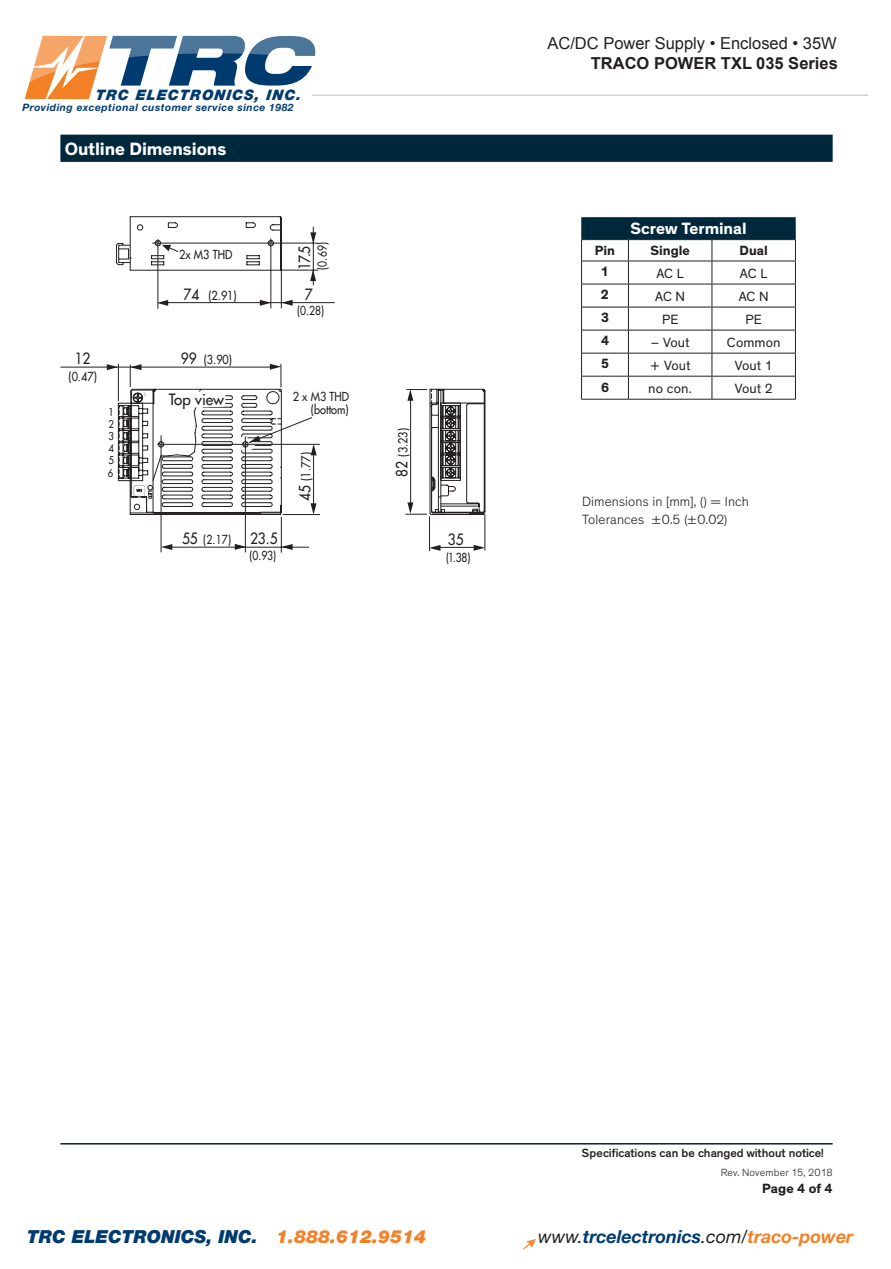
<style>
.page{position:relative;width:891px;height:1269px;background:#fff}
.page>*{position:absolute;margin:0;border:0;box-sizing:border-box;transform-origin:0 0}
.t1{font:700 18.15px "Theinhardt";letter-spacing:-.005em;color:#fff}
.t2{font:italic 700 18px "Helvetica Neue LT Std";color:#003b70}
.t3{font:italic 900 18px "Helvetica Neue LT Std";color:#003b70}
.t4{font:700 16.65px "Theinhardt";color:#fff}
.t5{font:16.5px "Arial";color:#231f20}
.t6{font:700 16.5px "Arial";color:#231f20}
.t7{font:15.15px "Futura";color:#231f20;scale:.9 1}
.t8{font:15.15px "Futura";color:#231f20}
.t9{font:italic 900 14.4px "Helvetica Neue LT Std";letter-spacing:.07em;color:#003b70}
.t10{font:13.65px "Theinhardt";letter-spacing:.01em;color:#231f20}
.t11{font:300 13.65px/17.4px "Theinhardt";letter-spacing:.01em;color:#231f20}
.t12{font:700 13.65px "Theinhardt";letter-spacing:.005em;color:#231f20}
.t13{font:12.15px/12.5px "Futura";color:#231f20;text-align:right;scale:.9 1}
.t14{font:500 12.15px "Theinhardt";color:#231f20}
.t15{font:12.15px "Futura";color:#231f20;scale:.85 1}
.t16{font:300 10.65px "Theinhardt";letter-spacing:.015em;color:#231f20}
.t17{font:10.65px/12.3px "Futura";color:#231f20;text-align:justify;scale:.9 1}
.t18{font:italic 700 10.2px "Helvetica Neue LT Std";letter-spacing:.05em;color:#003b70}
.s1{font-size:15.15px}
.s2{color:#f48026}
.s3{font-weight:400;color:#231f20}
</style>
<div class="page">
<hr style="left:312px;top:94px;width:556px;height:2px;background:#d3d0ce">
<svg style="left:24px;top:35px;width:294px;height:65px"></svg>
<svg style="left:523px;top:1239px;width:13px;height:11px"></svg>
<hr style="left:60px;top:1143px;width:773px;height:2px;background:#00243a">
<div style="left:60px;top:135px;width:773px;height:27px;background:#00283c"></div>
<hr style="left:581px;top:239px;width:47px;height:1px;background:#231f20">
<hr style="left:628px;top:239px;width:84px;height:1px;background:#231f20">
<hr style="left:712px;top:239px;width:84px;height:1px;background:#231f20">
<hr style="left:581px;top:261px;width:47px;height:1px;background:#231f20">
<hr style="left:628px;top:261px;width:84px;height:1px;background:#231f20">
<hr style="left:712px;top:261px;width:84px;height:1px;background:#231f20">
<hr style="left:581px;top:284px;width:47px;height:1px;background:#231f20">
<hr style="left:628px;top:284px;width:84px;height:1px;background:#231f20">
<hr style="left:712px;top:284px;width:84px;height:1px;background:#231f20">
<hr style="left:581px;top:307px;width:47px;height:1px;background:#231f20">
<hr style="left:628px;top:307px;width:84px;height:1px;background:#231f20">
<hr style="left:712px;top:307px;width:84px;height:1px;background:#231f20">
<hr style="left:581px;top:330px;width:47px;height:1px;background:#231f20">
<hr style="left:628px;top:330px;width:84px;height:1px;background:#231f20">
<hr style="left:712px;top:330px;width:84px;height:1px;background:#231f20">
<hr style="left:581px;top:353px;width:47px;height:1px;background:#231f20">
<hr style="left:628px;top:353px;width:84px;height:1px;background:#231f20">
<hr style="left:712px;top:353px;width:84px;height:1px;background:#231f20">
<hr style="left:581px;top:376px;width:47px;height:1px;background:#231f20">
<svg style="left:581px;top:240px;width:1px;height:159px"></svg>
<hr style="left:628px;top:376px;width:84px;height:1px;background:#231f20">
<svg style="left:628px;top:240px;width:1px;height:159px"></svg>
<hr style="left:712px;top:376px;width:84px;height:1px;background:#231f20">
<svg style="left:712px;top:240px;width:1px;height:159px"></svg>
<svg style="left:795px;top:240px;width:1px;height:159px"></svg>
<hr style="left:581px;top:399px;width:47px;height:1px;background:#231f20">
<hr style="left:628px;top:399px;width:84px;height:1px;background:#231f20">
<hr style="left:712px;top:399px;width:84px;height:1px;background:#231f20">
<div style="left:581px;top:217px;width:215px;height:22px;background:#00283c"></div>
<svg style="left:461px;top:388px;width:25px;height:126px"></svg>
<hr style="left:60px;top:367px;width:213px;height:1px;background:#231f20">
<hr style="left:485px;top:514px;width:1px;height:37px;background:#231f20">
<hr style="left:429px;top:516px;width:1px;height:35px;background:#231f20">
<svg style="left:474px;top:545px;width:11px;height:6px"></svg>
<svg style="left:430px;top:545px;width:11px;height:6px"></svg>
<hr style="left:437px;top:547px;width:46px;height:1px;background:#231f20">
<svg style="left:160px;top:515px;width:160px;height:38px"></svg>
<svg style="left:107px;top:216px;width:354px;height:299px"></svg>
<p class="t9" style="left:95px;top:86px;width:209px">TRC ELECTRONICS, INC.</p>
<p class="t18" style="left:22px;top:101px;width:273px">Providing exceptional customer service since 1982</p>
<p class="t1" style="left:65px;top:137px;width:163px">Outline Dimensions</p>
<p class="t13" style="left:179px;top:248px;width:61px">2x M3 THD</p>
<p class="t7" style="left:295px;top:270px;width:28px;rotate:-90deg">17.5</p>
<p class="t15" style="left:315px;top:270px;width:34px;rotate:-90deg">(0.69)</p>
<p class="t13" style="left:184px;top:289px;width:61px"><span class="s1">74</span> (2.91)</p>
<p class="t7" style="left:305px;top:285px;width:10px">7</p>
<p class="t15" style="left:297px;top:303px;width:33px">(0.28)</p>
<p class="t7" style="left:75px;top:349px;width:19px">12</p>
<p class="t7" style="left:181px;top:349px;width:19px">99</p>
<p class="t13" style="left:68px;top:370px;width:33px">(0.47)</p>
<p class="t13" style="left:204px;top:353px;width:33px">(3.90)</p>
<p class="t17" style="left:109px;top:406px;width:8px">1</p>
<p class="t17" style="left:108px;top:442px;width:8px">4<br>5<br>6</p>
<p class="t17" style="left:109px;top:418px;width:8px">2</p>
<p class="t17" style="left:109px;top:430px;width:8px">3</p>
<p class="t8" style="left:169px;top:390px;width:57px">Top view</p>
<p class="t15" style="left:182px;top:532px;width:59px"><span class="s1">55</span> (2.17)</p>
<p class="t7" style="left:250px;top:529px;width:32px">23.5</p>
<p class="t15" style="left:249px;top:548px;width:33px">(0.93)</p>
<p class="t13" style="left:293px;top:391px;width:64px">2 x M3 THD (bottom)</p>
<p class="t13" style="left:300px;top:501px;width:56px;rotate:-90deg"><span class="s1">45</span> (1.77)</p>
<p class="t13" style="left:397px;top:457px;width:33px;rotate:-90deg">(3.23)</p>
<p class="t7" style="left:393px;top:477px;width:19px;rotate:-90deg">82</p>
<p class="t7" style="left:448px;top:530px;width:19px">35</p>
<p class="t15" style="left:446px;top:549px;width:30px">(1.38)</p>
<p class="t5" style="left:547px;top:33px;width:291px">AC/DC Power Supply • Enclosed • 35W</p>
<p class="t6" style="left:591px;top:52px;width:249px">TRACO POWER TXL 035 Series</p>
<p class="t4" style="left:630px;top:218px;width:118px">Screw Terminal</p>
<p class="t12" style="left:595px;top:242px;width:22px">Pin</p>
<p class="t12" style="left:650px;top:242px;width:41px">Single</p>
<p class="t12" style="left:739px;top:242px;width:30px">Dual</p>
<p class="t12" style="left:601px;top:263px;width:10px">1</p>
<p class="t10" style="left:656px;top:265px;width:29px">AC L</p>
<p class="t10" style="left:740px;top:265px;width:29px">AC L</p>
<p class="t12" style="left:601px;top:286px;width:10px">2</p>
<p class="t10" style="left:655px;top:288px;width:31px">AC N</p>
<p class="t10" style="left:739px;top:288px;width:31px">AC N</p>
<p class="t12" style="left:601px;top:309px;width:10px">3</p>
<p class="t10" style="left:662px;top:312px;width:18px">PE</p>
<p class="t10" style="left:746px;top:312px;width:18px">PE</p>
<p class="t12" style="left:601px;top:332px;width:10px">4</p>
<p class="t10" style="left:651px;top:335px;width:40px">– Vout</p>
<p class="t10" style="left:727px;top:335px;width:55px">Common</p>
<p class="t12" style="left:601px;top:355px;width:10px">5</p>
<p class="t10" style="left:650px;top:358px;width:42px">+ Vout</p>
<p class="t10" style="left:735px;top:358px;width:40px">Vout 1</p>
<p class="t12" style="left:601px;top:378px;width:10px">6</p>
<p class="t10" style="left:648px;top:381px;width:45px">no con.</p>
<p class="t10" style="left:735px;top:381px;width:40px">Vout 2</p>
<p class="t11" style="left:582px;top:493px;width:168px">Dimensions in [mm], () = Inch<br>Tolerances ±0.5 (±0.02)</p>
<p class="t14" style="left:582px;top:1146px;width:243px">Specifications can be changed without notice!</p>
<p class="t12" style="left:762px;top:1180px;width:72px">Page 4 of 4</p>
<p class="t16" style="left:721px;top:1166px;width:113px">Rev. November 15, 2018</p>
<p class="t3" style="left:27px;top:1225px;width:401px">TRC ELECTRONICS, INC. <span class="s2">1.888.612.9514</span></p>
<p class="t2" style="left:538px;top:1225px;width:317px"><span class="s3">www.</span>trcelectronics<span class="s3">.com/</span><span class="s2">traco-power</span></p>
</div>
